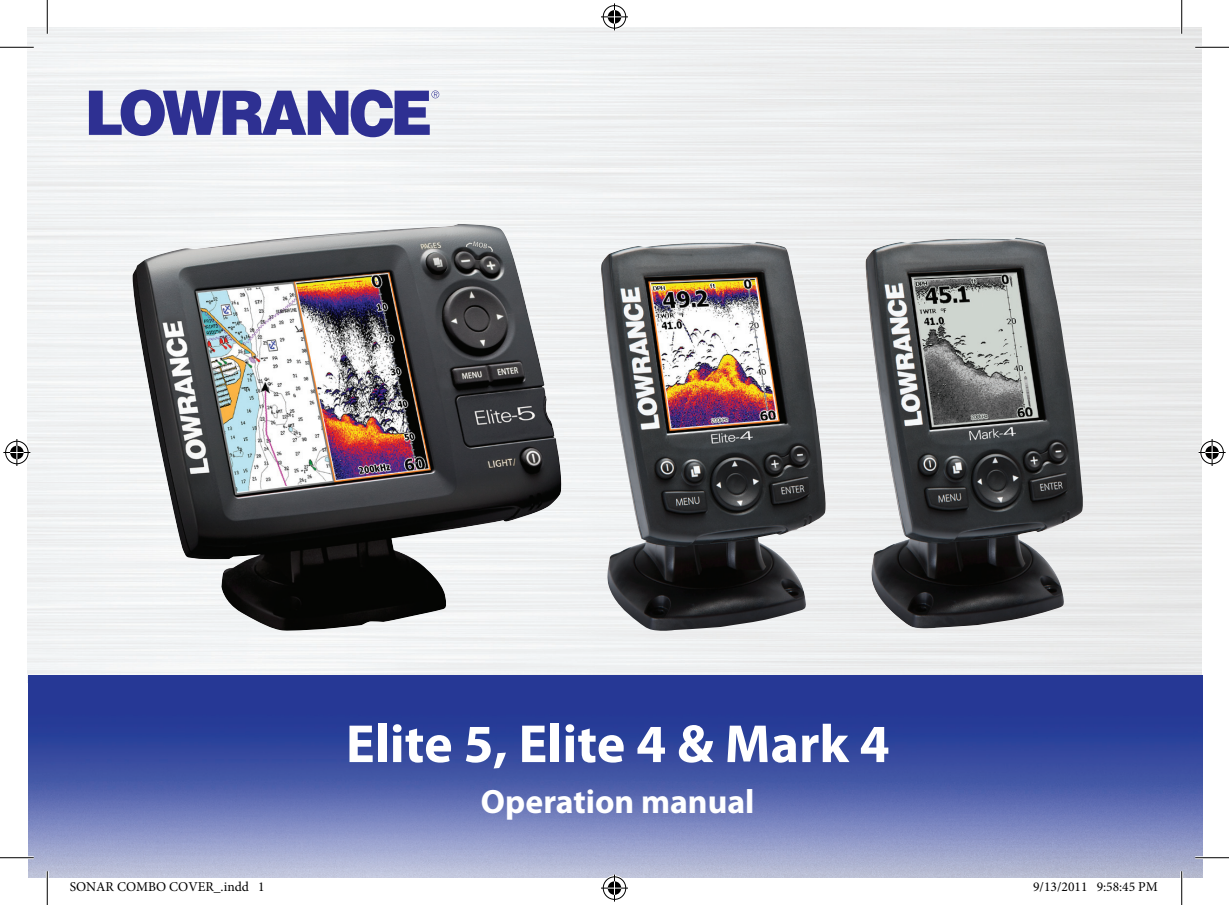
<style>
.page{position:relative;width:1229px;height:905px;background:#fff}
.page>*{position:absolute;margin:0;border:0;box-sizing:border-box;transform-origin:0 0}
.t1{font:700 54px "Myriad Pro";color:#fff}
.t2{font:700 33.75px "Myriad Pro";color:#fff}
.t3{font:13.5px "Minion Pro";color:#000}
</style>
<div class="page">
<svg style="left:89px;top:89px;width:350px;height:48px"></svg>
<img style="left:28px;top:675px;width:1174px;height:202px">
<img style="left:132px;top:224px;width:430px;height:407px">
<img style="left:600px;top:242px;width:226px;height:389px">
<img style="left:864px;top:238px;width:219px;height:391px">
<hr style="left:0;top:856px;width:34px;height:3px;background:#fff">
<hr style="left:1195px;top:856px;width:33px;height:3px;background:#fff">
<hr style="left:46px;top:871px;width:3px;height:33px;background:#fff">
<hr style="left:1180px;top:871px;width:3px;height:33px;background:#fff">
<hr style="left:0;top:47px;width:34px;height:1px;background:#000">
<hr style="left:1195px;top:47px;width:33px;height:1px;background:#000">
<hr style="left:0;top:857px;width:34px;height:1px;background:#000">
<hr style="left:1195px;top:857px;width:33px;height:1px;background:#000">
<hr style="left:47px;top:0;width:1px;height:34px;background:#000">
<hr style="left:47px;top:871px;width:1px;height:33px;background:#000">
<hr style="left:1181px;top:0;width:1px;height:34px;background:#000">
<hr style="left:1181px;top:871px;width:1px;height:33px;background:#000">
<svg style="left:601px;top:3px;width:27px;height:27px"></svg>
<svg style="left:601px;top:874px;width:27px;height:27px"></svg>
<svg style="left:3px;top:439px;width:27px;height:27px"></svg>
<svg style="left:1198px;top:439px;width:27px;height:27px"></svg>
<svg style="left:69px;top:810px;width:181px;height:68px;background:#99a1cc"></svg>
<svg style="left:1096px;top:810px;width:62px;height:68px;background:#9098c5"></svg>
<h1 class="t1" style="left:346px;top:708px;width:545px">Elite 5, Elite 4 &amp; Mark 4</h1>
<h2 class="t2" style="left:481px;top:780px;width:275px">Operation manual</h2>
<p class="t3" style="left:70px;top:878px;width:196px">SONAR COMBO COVER_.indd 1</p>
<p class="t3" style="left:1033px;top:878px;width:126px">9/13/2011 9:58:45 PM</p>
</div>
